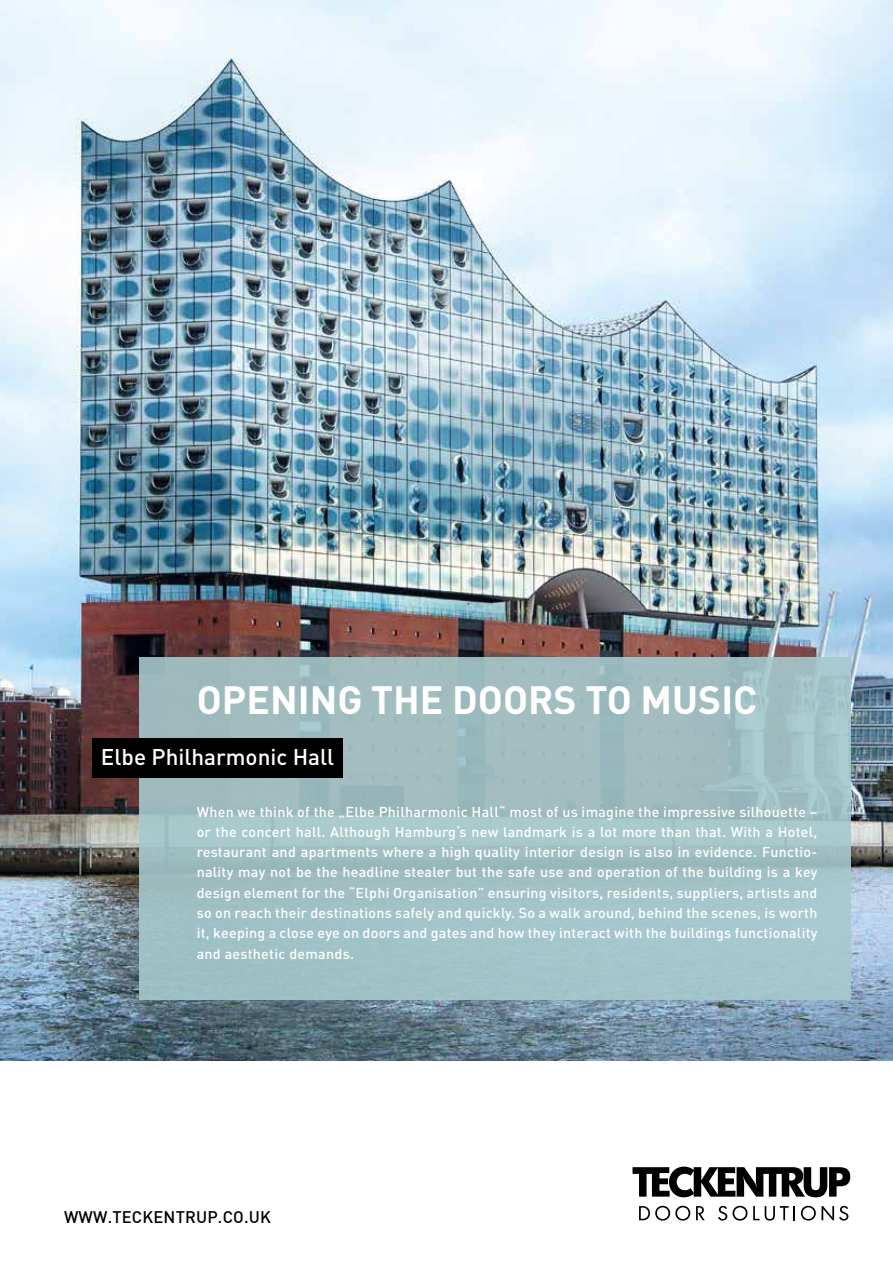
<style>
.page{position:relative;width:893px;height:1263px;background:#fff}
.page>*{position:absolute;margin:0;border:0;box-sizing:border-box;transform-origin:0 0}
.t1{font:700 39px "DIN Pro";color:#fff}
.t2{font:500 22.5px "DIN Pro";color:#fff}
.t3{font:500 16.5px "DIN";letter-spacing:.01em;color:#000}
.t4{font:500 14.25px/20.2px "DIN Pro";letter-spacing:.02em;color:#fff;text-align:justify}
</style>
<div class="page">
<img style="left:0;top:0;width:893px;height:1061px">
<div style="left:139px;top:657px;width:711px;height:342px;background:linear-gradient(to right,#9fbdc0,#a4c3c8)"></div>
<svg style="left:632px;top:1166px;width:218px;height:32px"></svg>
<svg style="left:639px;top:1205px;width:66px;height:15px"></svg>
<svg style="left:718px;top:1205px;width:41px;height:16px"></svg>
<svg style="left:765px;top:1206px;width:30px;height:14px"></svg>
<svg style="left:801px;top:1205px;width:48px;height:16px"></svg>
<div style="left:92px;top:738px;width:251px;height:40px;background:#000"></div>
<h1 class="t1" style="left:197px;top:674px;width:562px">OPENING THE DOORS TO MUSIC</h1>
<h2 class="t2" style="left:101px;top:742px;width:235px">Elbe Philharmonic Hall</h2>
<p class="t4" style="left:197px;top:801px;width:622px">When we think of the „Elbe Philharmonic Hall“ most of us imagine the impressive silhouette – or the concert hall. Although Hamburg‘s new landmark is a lot more than that. With a Hotel, restaurant and apartments where a high quality interior design is also in evidence. Functio&shy;nality may not be the headline stealer but the safe use and operation of the building is a key design element for the “Elphi Organisation” ensuring visitors, residents, suppliers, artists and so on reach their destinations safely and quickly. So a walk around, behind the scenes, is worth it, keeping a close eye on doors and gates and how they interact with the buildings functionality and aesthetic demands.</p>
<p class="t3" style="left:64px;top:1206px;width:208px">WWW.TECKENTRUP.CO.UK</p>
</div>
